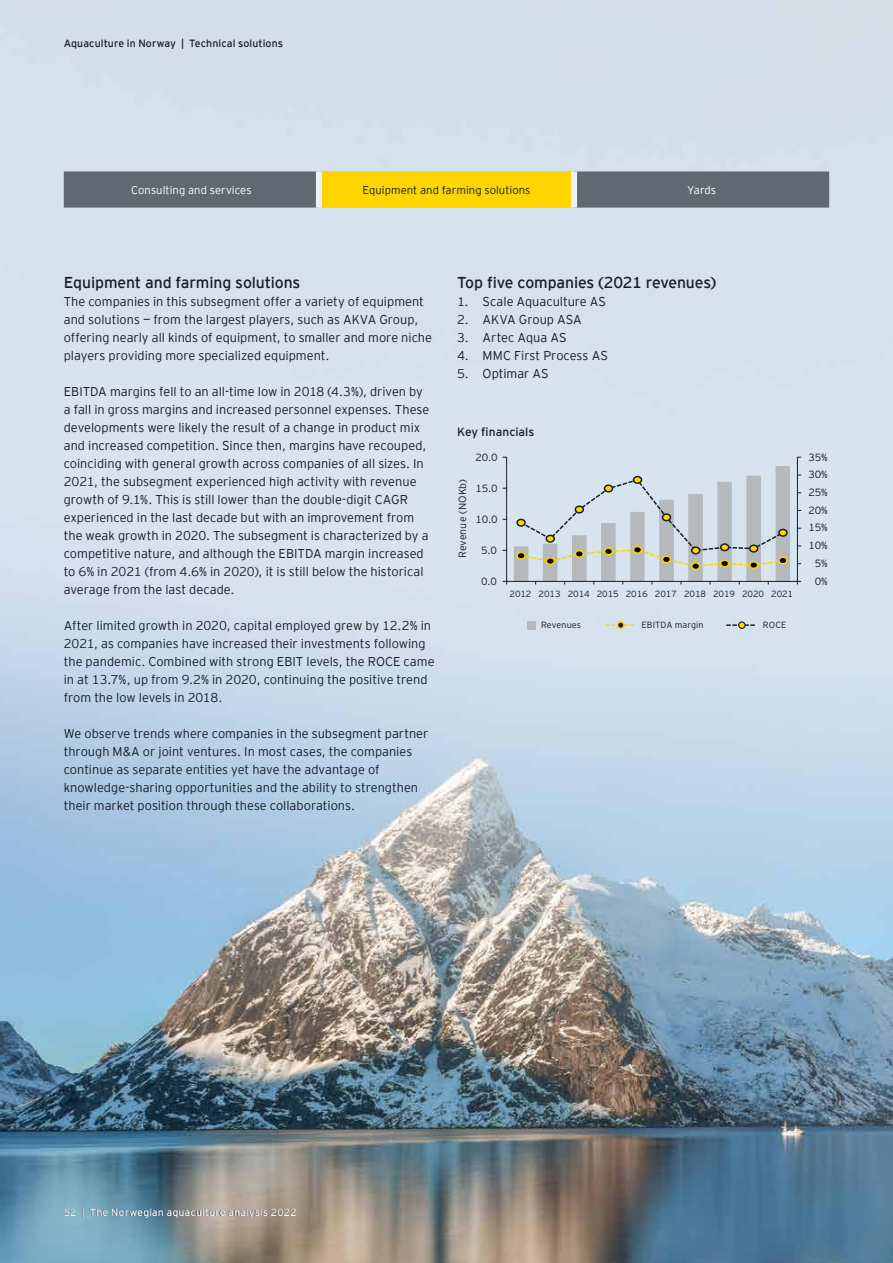
<style>
.page{position:relative;width:893px;height:1263px;background:#fff}
.page>*{position:absolute;margin:0;border:0;box-sizing:border-box;transform-origin:0 0}
.t1{font:15.75px "EY Interstate";letter-spacing:-.01em;color:#181d29}
.t2{font:300 12.75px/18px "EY Interstate";color:#181d29}
.t3{font:12px "EY Interstate";color:#181d29}
.t4{font:300 11.25px "EY Interstate";letter-spacing:.005em;color:#181d29}
.t5{font:300 11.25px "EY Interstate";letter-spacing:.005em;color:#fff}
.t6{font:300 10.5px "EY Interstate";letter-spacing:-.01em;color:#181d29}
.t7{font:10.5px "EY Interstate";letter-spacing:.01em;color:#181d29}
.t8{font:10.5px "EY Interstate";letter-spacing:.005em;color:#fff}
.t9{font:300 9px "EY Interstate";letter-spacing:-.005em;color:#181d29}
</style>
<div class="page">
<img style="left:0;top:0;width:893px;height:1263px">
<div style="left:64px;top:171px;width:765px;height:37px;background:#606973"></div>
<div style="left:319px;top:171px;width:255px;height:37px;background:#ffd500"></div>
<div style="left:316px;top:171px;width:6px;height:37px;background:#eef0f9"></div>
<div style="left:571px;top:171px;width:6px;height:37px;background:#eef0f9"></div>
<hr style="left:797px;top:457px;width:1px;height:124px;background:#181d29">
<hr style="left:506px;top:457px;width:1px;height:124px;background:#181d29">
<hr style="left:507px;top:581px;width:290px;height:1px;background:#181d29">
<svg style="left:797px;top:581px;width:4px;height:3px"></svg>
<svg style="left:503px;top:581px;width:4px;height:3px"></svg>
<svg style="left:514px;top:466px;width:276px;height:118px;background:#c8d0d5"></svg>
<div style="left:517px;top:519px;width:8px;height:7px;background:#ffd500;border-radius:50%"></div>
<div style="left:516px;top:519px;width:10px;height:8px;border:2px solid #181d29;border-radius:50%"></div>
<div style="left:546px;top:535px;width:8px;height:7px;background:#ffd500;border-radius:50%"></div>
<div style="left:546px;top:535px;width:9px;height:8px;border:2px solid #181d29;border-radius:50%"></div>
<div style="left:575px;top:506px;width:8px;height:7px;background:#ffd500;border-radius:50%"></div>
<div style="left:575px;top:505px;width:9px;height:8px;border:2px solid #181d29;border-radius:50%"></div>
<div style="left:604px;top:485px;width:8px;height:7px;background:#ffd500;border-radius:50%"></div>
<div style="left:604px;top:484px;width:9px;height:8px;border:2px solid #181d29;border-radius:50%"></div>
<div style="left:633px;top:477px;width:8px;height:6px;background:#ffd500;border-radius:50%"></div>
<div style="left:633px;top:476px;width:9px;height:8px;border:2px solid #181d29;border-radius:50%"></div>
<div style="left:662px;top:514px;width:8px;height:7px;background:#ffd500;border-radius:50%"></div>
<div style="left:662px;top:513px;width:9px;height:8px;border:2px solid #181d29;border-radius:50%"></div>
<div style="left:692px;top:547px;width:8px;height:7px;background:#ffd500;border-radius:50%"></div>
<div style="left:691px;top:546px;width:9px;height:8px;border:2px solid #181d29;border-radius:50%"></div>
<div style="left:721px;top:544px;width:8px;height:7px;background:#ffd500;border-radius:50%"></div>
<div style="left:720px;top:543px;width:9px;height:8px;border:2px solid #181d29;border-radius:50%"></div>
<div style="left:750px;top:545px;width:8px;height:7px;background:#ffd500;border-radius:50%"></div>
<div style="left:749px;top:544px;width:9px;height:9px;border:2px solid #181d29;border-radius:50%"></div>
<div style="left:779px;top:529px;width:8px;height:7px;background:#ffd500;border-radius:50%"></div>
<div style="left:778px;top:529px;width:10px;height:8px;border:2px solid #181d29;border-radius:50%"></div>
<div style="left:528px;top:621px;width:8px;height:8px;background:#b5b9bc"></div>
<svg style="left:606px;top:622px;width:30px;height:6px"></svg>
<div style="left:617px;top:621px;width:8px;height:8px;border:2px solid #ffd500;border-radius:50%"></div>
<svg style="left:727px;top:622px;width:30px;height:6px"></svg>
<div style="left:738px;top:621px;width:8px;height:8px;border:1px solid #181d29;border-radius:50%"></div>
<p class="t7" style="left:64px;top:36px;width:221px">Aquaculture in Norway | Technical solutions</p>
<p class="t5" style="left:131px;top:182px;width:122px">Consulting and services</p>
<p class="t4" style="left:362px;top:182px;width:170px">Equipment and farming solutions</p>
<p class="t5" style="left:687px;top:182px;width:31px">Yards</p>
<p class="t1" style="left:64px;top:271px;width:238px">Equipment and farming solutions</p>
<p class="t2" style="left:64px;top:292px;width:370px">The companies in this subsegment offer a variety of equipment and solutions — from the largest players, such as AKVA Group, offering nearly all kinds of equipment, to smaller and more niche players providing more specialized equipment.</p>
<p class="t2" style="left:64px;top:382px;width:367px">EBITDA margins fell to an all-time low in 2018 (4.3%), driven by a fall in gross margins and increased personnel expenses. These developments were likely the result of a change in product mix and increased competition. Since then, margins have recouped, coinciding with general growth across companies of all sizes. In 2021, the subsegment experienced high activity with revenue growth of 9.1%. This is still lower than the double-digit CAGR experienced in the last decade but with an improvement from the weak growth in 2020. The subsegment is characterized by a competitive nature, and although the EBITDA margin increased to 6% in 2021 (from 4.6% in 2020), it is still below the historical average from the last decade.</p>
<p class="t2" style="left:64px;top:616px;width:372px">After limited growth in 2020, capital employed grew by 12.2% in 2021, as companies have increased their investments following the pandemic. Combined with strong EBIT levels, the ROCE came in at 13.7%, up from 9.2% in 2020, continuing the positive trend from the low levels in 2018.</p>
<p class="t2" style="left:64px;top:724px;width:366px">We observe trends where companies in the subsegment partner through M&amp;A or joint ventures. In most cases, the companies continue as separate entities yet have the advantage of knowledge-sharing opportunities and the ability to strengthen their market position through these collaborations.</p>
<p class="t1" style="left:457px;top:271px;width:260px">Top five companies (2021 revenues)</p>
<p class="t2" style="left:457px;top:292px;width:151px">1. Scale Aquaculture AS</p>
<p class="t2" style="left:457px;top:310px;width:126px">2. AKVA Group ASA</p>
<p class="t2" style="left:457px;top:328px;width:111px">3. Artec Aqua AS</p>
<p class="t2" style="left:457px;top:346px;width:152px">4. MMC First Process AS</p>
<p class="t2" style="left:457px;top:364px;width:93px">5. Optimar AS</p>
<p class="t3" style="left:457px;top:423px;width:79px">Key financials</p>
<p class="t6" style="left:455px;top:558px;width:80px;rotate:-90deg">Revenue (NOKb)</p>
<p class="t6" style="left:475px;top:449px;width:24px">20.0</p>
<p class="t6" style="left:475px;top:480px;width:24px">15.0</p>
<p class="t6" style="left:475px;top:511px;width:24px">10.0</p>
<p class="t6" style="left:481px;top:542px;width:18px">5.0</p>
<p class="t6" style="left:481px;top:573px;width:18px">0.0</p>
<p class="t9" style="left:510px;top:588px;width:285px">2012 2013 2014 2015 2016 2017 2018 2019 2020 2021</p>
<p class="t9" style="left:541px;top:618px;width:42px">Revenues</p>
<p class="t9" style="left:641px;top:618px;width:64px">EBITDA margin</p>
<p class="t9" style="left:763px;top:618px;width:25px">ROCE</p>
<p class="t6" style="left:808px;top:449px;width:21px">35%</p>
<p class="t6" style="left:808px;top:467px;width:21px">30%</p>
<p class="t6" style="left:808px;top:485px;width:21px">25%</p>
<p class="t6" style="left:808px;top:502px;width:21px">20%</p>
<p class="t6" style="left:808px;top:520px;width:21px">15%</p>
<p class="t6" style="left:808px;top:538px;width:21px">10%</p>
<p class="t6" style="left:815px;top:556px;width:14px">5%</p>
<p class="t6" style="left:815px;top:573px;width:14px">0%</p>
<p class="t8" style="left:64px;top:1205px;width:234px">52 | The Norwegian aquaculture analysis 2022</p>
</div>
